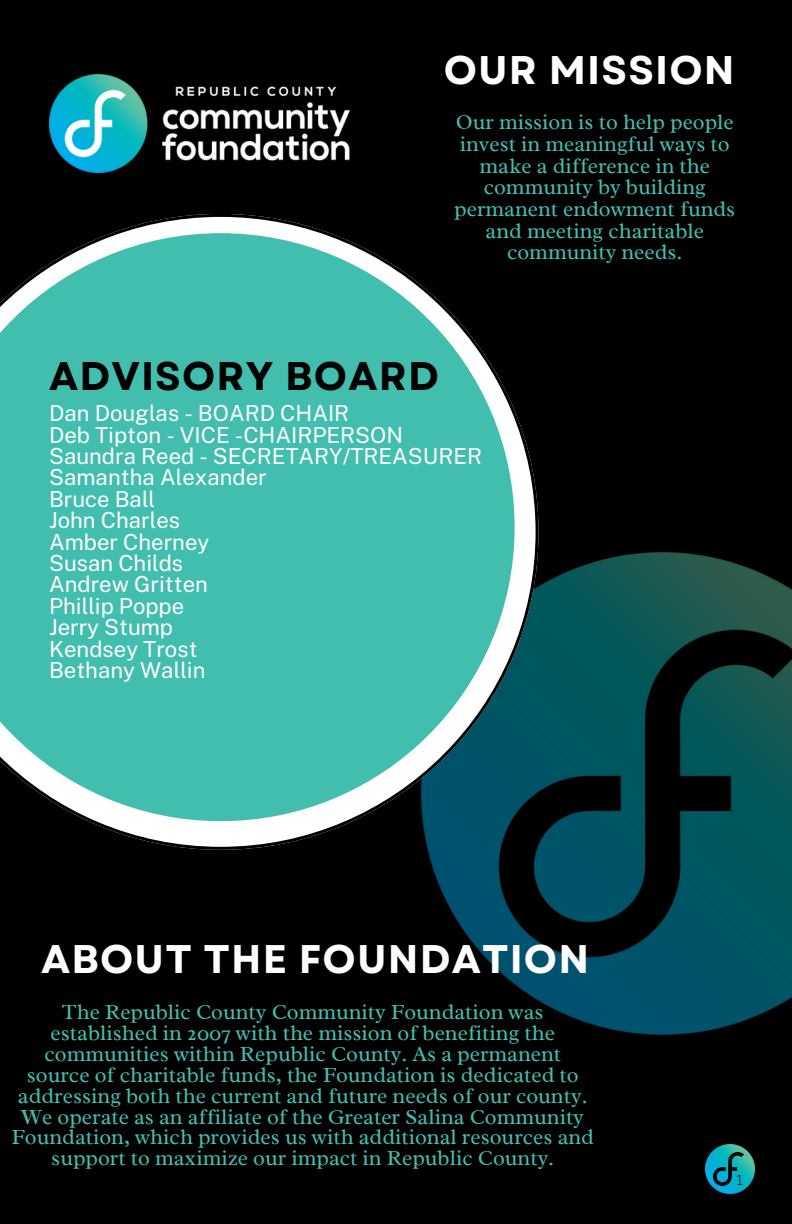
<style>
.page{position:relative;width:792px;height:1224px;background:#000}
.page>*{position:absolute;margin:0;border:0;box-sizing:border-box;transform-origin:0 0}
.t1{font:700 40px "Garet";letter-spacing:.03em;color:#fff}
.t2{font:700 40px "Garet";letter-spacing:.03em;color:#000}
.t3{font:22.2px "Public Sans";color:#fff}
.t4{font:21.8px/21px "Radley";color:#42beaf;text-align:center}
.t5{font:300 16px "Effra";color:#000}
</style>
<div class="page">
<img style="left:427px;top:553px;width:365px;height:481px">
<svg style="left:88px;top:214px;width:451px;height:636px"></svg>
<svg style="left:0;top:233px;width:515px;height:588px;fill:#42beaf"></svg>
<img style="left:706px;top:1145px;width:49px;height:49px">
<img style="left:49px;top:75px;width:300px;height:97px">
<h1 class="t1" style="left:444px;top:41px;width:292px">OUR MISSION</h1>
<p class="t4" style="left:454px;top:111px;width:283px;line-height:21.6px">Our mission is to help people invest in meaningful ways to make a difference in the community by building permanent endowment funds and meeting charitable community needs.</p>
<p class="t2" style="left:49px;top:348px;width:391px">ADVISORY BOARD</p>
<p class="t3" style="left:49px;top:400px;width:302px">Dan Douglas - BOARD CHAIR</p>
<p class="t3" style="left:49px;top:421px;width:355px">Deb Tipton - VICE -CHAIRPERSON</p>
<p class="t3" style="left:49px;top:443px;width:434px">Saundra Reed - SECRETARY/TREASURER</p>
<p class="t3" style="left:49px;top:464px;width:219px">Samantha Alexander</p>
<p class="t3" style="left:49px;top:486px;width:108px">Bruce Ball</p>
<p class="t3" style="left:49px;top:507px;width:133px">John Charles</p>
<p class="t3" style="left:49px;top:528px;width:162px">Amber Cherney</p>
<p class="t3" style="left:49px;top:550px;width:136px">Susan Childs</p>
<p class="t3" style="left:49px;top:571px;width:160px">Andrew Gritten</p>
<p class="t3" style="left:49px;top:593px;width:137px">Phillip Poppe</p>
<p class="t3" style="left:49px;top:614px;width:125px">Jerry Stump</p>
<p class="t3" style="left:49px;top:635px;width:150px">Kendsey Trost</p>
<p class="t3" style="left:49px;top:657px;width:158px">Bethany Wallin</p>
<h1 class="t1" style="left:41px;top:930px;width:549px">ABOUT THE FOUNDATION</h1>
<p class="t4" style="left:12px;top:1001px;width:584px">The Republic County Community Foundation was established in 2007 with the mission of benefiting the communities within Republic County. As a permanent source of charitable funds, the Foundation is dedicated to addressing both the current and future needs of our county.<br>We operate as an affiliate of the Greater Salina Community Foundation, which provides us with additional resources and support to maximize our impact in Republic County.</p>
<h1 class="t5" style="left:735px;top:1169px;width:10px">1</h1>
</div>
